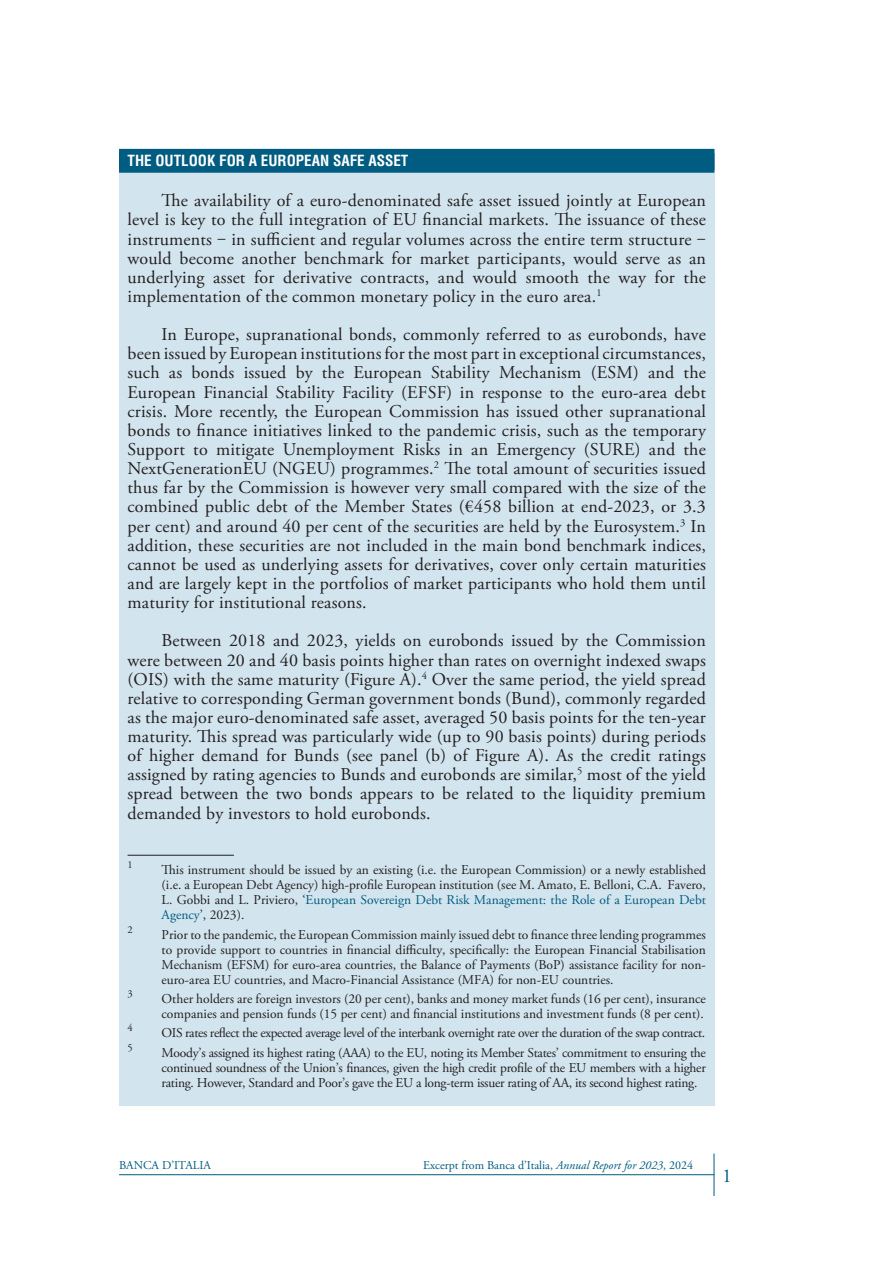
<style>
.page{position:relative;width:893px;height:1263px;background:#fff}
.page>*{position:absolute;margin:0;border:0;box-sizing:border-box;transform-origin:0 0}
.t1{font:19.5px "Adobe Garamond Pro";color:#005c81}
.PARAGRAFO__Box{font:18px/19.2px "Adobe Garamond Pro";letter-spacing:.01em;color:#231f20;text-align:justify}
.TITOLO__Box{font:700 condensed 15px "Helvetica LT Std";color:#fff}
.NOTA__Testo{font:13.5px/15px "Adobe Garamond Pro";color:#231f20;text-align:justify}
.NOTA__Testo-2{font:13.5px "Adobe Garamond Pro";letter-spacing:-.03em;color:#231f20}
.t2{font:12px "Adobe Garamond Pro";color:#005c81}
.NOTA__Testo-3{font:10.5px "Adobe Garamond Pro";color:#231f20}
.s1{color:#005c81}
.s2{font-style:italic}
</style>
<div class="page">
<hr style="left:119px;top:1174px;width:595px;height:1px;background:#005c81">
<hr style="left:714px;top:1153px;width:1px;height:43px;background:#005c81">
<div style="left:119px;top:149px;width:595px;height:957px;background:#d2e4ee"></div>
<div style="left:119px;top:149px;width:595px;height:21px;background:#005c81"></div>
<div style="left:119px;top:153px;width:595px;height:20px;background:#005c81"></div>
<hr style="left:128px;top:855px;width:106px;height:1px;background:#231f20">
<h4 class="TITOLO__Box" style="left:128px;top:151px;width:282px">THE OUTLOOK FOR A EUROPEAN SAFE ASSET</h4>
<p class="PARAGRAFO__Box" style="left:128px;top:192px;width:580px;text-indent:34px">The availability of a euro-denominated safe asset issued jointly at European level is key to the full integration of EU financial markets. The issuance of these instruments ‒ in sufficient and regular volumes across the entire term structure ‒ would become another benchmark for market participants, would serve as an underlying asset for derivative contracts, and would smooth the way for the implementation of the common monetary policy in the euro area.<sup>1</sup></p>
<p class="PARAGRAFO__Box" style="left:128px;top:325px;width:580px;text-indent:34px">In Europe, supranational bonds, commonly referred to as eurobonds, have been issued by European institutions for the most part in exceptional circumstances, such as bonds issued by the European Stability Mechanism (ESM) and the European Financial Stability Facility (EFSF) in response to the euro-area debt crisis. More recently, the European Commission has issued other supranational bonds to finance initiatives linked to the pandemic crisis, such as the temporary Support to mitigate Unemployment Risks in an Emergency (SURE) and the NextGenerationEU (NGEU) programmes.<sup>2</sup> The total amount of securities issued thus far by the Commission is however very small compared with the size of the combined public debt of the Member States (€458 billion at end-2023, or 3.3 per cent) and around 40 per cent of the securities are held by the Eurosystem.<sup>3</sup> In addition, these securities are not included in the main bond benchmark indices, cannot be used as underlying assets for derivatives, cover only certain maturities and are largely kept in the portfolios of market participants who hold them until maturity for institutional reasons.</p>
<p class="PARAGRAFO__Box" style="left:128px;top:632px;width:580px;text-indent:34px">Between 2018 and 2023, yields on eurobonds issued by the Commission were between 20 and 40 basis points higher than rates on overnight indexed swaps (OIS) with the same maturity (Figure A).<sup>4</sup> Over the same period, the yield spread relative to corresponding German government bonds (Bund), commonly regarded as the major euro-denominated safe asset, averaged 50 basis points for the ten-year maturity. This spread was particularly wide (up to 90 basis points) during periods of higher demand for Bunds (see panel (b) of Figure A). As the credit ratings assigned by rating agencies to Bunds and eurobonds are similar,<sup>5</sup> most of the yield spread between the two bonds appears to be related to the liquidity premium demanded by investors to hold eurobonds.</p>
<p class="NOTA__Testo-3" style="left:128px;top:859px;width:7px">1</p>
<p class="NOTA__Testo" style="left:162px;top:863px;width:546px">This instrument should be issued by an existing (i.e. the European Commission) or a newly established (i.e. a European Debt Agency) high-profile European institution (see M. Amato, E. Belloni, C.A. Favero, L. Gobbi and L. Priviero, ‘<span class="s1">European Sovereign Debt Risk Management: the Role of a European Debt Agency</span>’, 2023).</p>
<p class="NOTA__Testo-3" style="left:128px;top:923px;width:7px">2</p>
<p class="NOTA__Testo" style="left:162px;top:927px;width:546px">Prior to the pandemic, the European Commission mainly issued debt to finance three lending programmes to provide support to countries in financial difficulty, specifically: the European Financial Stabilisation Mechanism (EFSM) for euro-area countries, the Balance of Payments (BoP) assistance facility for non&shy;euro-area EU countries, and Macro-Financial Assistance (MFA) for non-EU countries.</p>
<p class="NOTA__Testo-3" style="left:128px;top:987px;width:7px">3</p>
<p class="NOTA__Testo" style="left:162px;top:992px;width:546px">Other holders are foreign investors (20 per cent), banks and money market funds (16 per cent), insurance companies and pension funds (15 per cent) and financial institutions and investment funds (8 per cent).</p>
<p class="NOTA__Testo-3" style="left:128px;top:1022px;width:7px">4</p>
<p class="NOTA__Testo-2" style="left:162px;top:1025px;width:545px">OIS rates reflect the expected average level of the interbank overnight rate over the duration of the swap contract.</p>
<p class="NOTA__Testo-3" style="left:128px;top:1041px;width:7px">5</p>
<p class="NOTA__Testo" style="left:162px;top:1045px;width:546px">Moody’s assigned its highest rating (AAA) to the EU, noting its Member States’ commitment to ensuring the continued soundness of the Union’s finances, given the high credit profile of the EU members with a higher rating. However, Standard and Poor’s gave the EU a long-term issuer rating of AA, its second highest rating.</p>
<p class="t2" style="left:119px;top:1158px;width:93px">BANCA D’ITALIA</p>
<p class="t2" style="left:423px;top:1158px;width:271px">Excerpt from Banca d’Italia, <span class="s2">Annual Report for 2023</span>, 2024</p>
<p class="t1" style="left:722px;top:1164px;width:11px">1</p>
</div>
